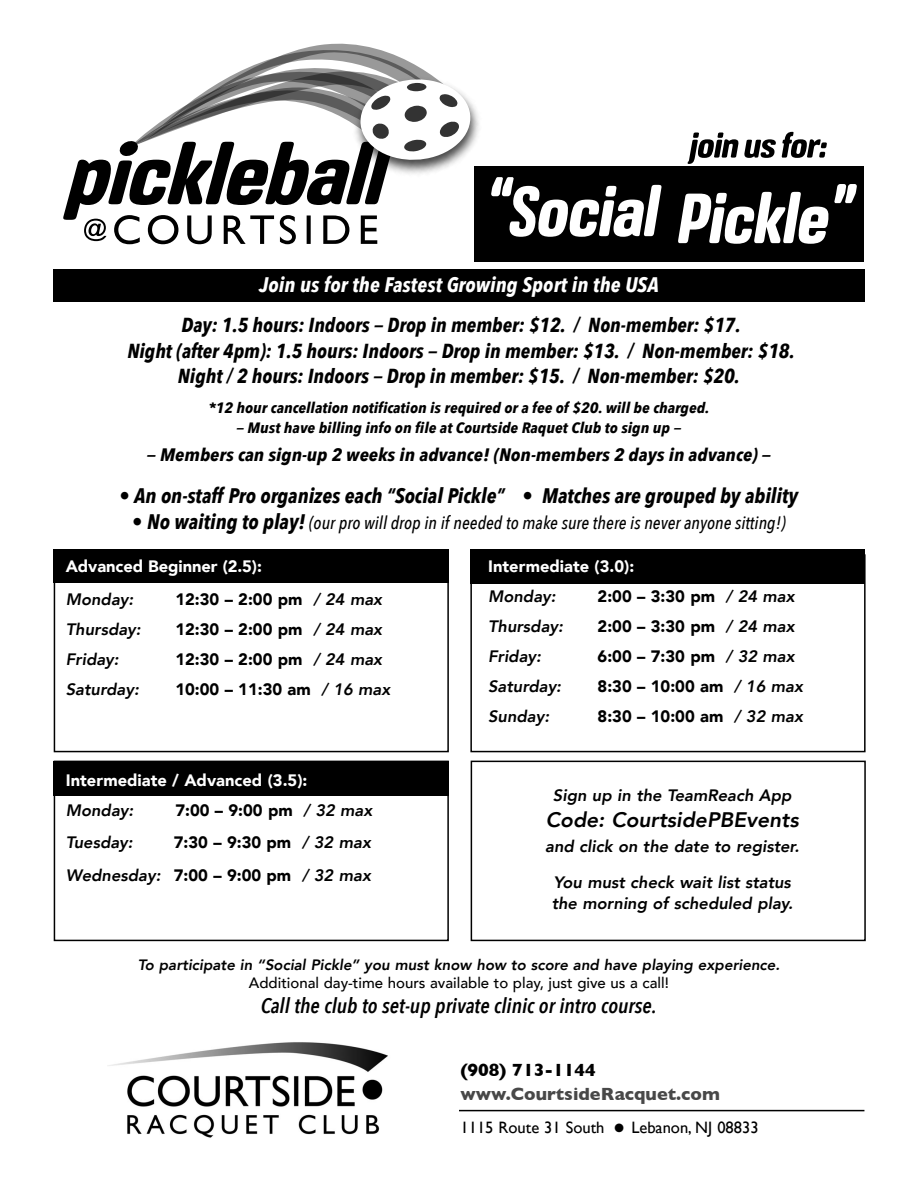
<style>
.page{position:relative;width:918px;height:1188px;background:#fff}
.page>*{position:absolute;margin:0;border:0;box-sizing:border-box;transform-origin:0 0}
.t1{font:italic 700 21px "Avenir Next Condensed";color:#000}
.t2{font:italic 600 21px "Avenir Next Condensed";color:#000}
.t3{font:italic 700 21px "Avenir Next Condensed";letter-spacing:.005em;color:#fff}
.t4{font:italic 800 21px "Avenir";color:#000}
.t5{font:italic 700 20.25px "Avenir Next Condensed";color:#000}
.t6{font:italic 500 18px "Avenir Next Condensed";color:#000}
.t7{font:italic 700 18px "Avenir Next Condensed";color:#000;scale:1.1 1}
.t8{font:700 18px "Gill Sans";color:#484848}
.t9{font:700 18px "Gill Sans";color:#000}
.t10{font:italic 800 16.5px/21px "Avenir";color:#000}
.t11{font:900 16.5px "Avenir";color:#000}
.t12{font:900 16.5px "Avenir";color:#fff}
.t13{font:16.5px "Gill Sans";color:#000}
.t14{font:italic 700 15px "Avenir Next Condensed";color:#000;scale:1.1 1}
.t15{font:italic 800 15px "Avenir";color:#000}
.t16{font:500 15px "Avenir";color:#000}
.s1{font-weight:700;font-size:21px}
.s2{font-weight:800;font-style:italic}
.s3{font-weight:900;font-style:normal}
</style>
<div class="page">
<div style="left:475px;top:166px;width:389px;height:96px;background:#000"></div>
<img style="left:108px;top:1042px;width:280px;height:96px">
<hr style="left:459px;top:1110px;width:405px;height:1px;background:#000">
<svg style="left:63px;top:43px;width:413px;height:201px"></svg>
<svg style="left:678px;top:184px;width:179px;height:60px"></svg>
<svg style="left:491px;top:177px;width:171px;height:60px"></svg>
<svg style="left:688px;top:132px;width:139px;height:32px"></svg>
<div style="left:54px;top:549px;width:395px;height:33px;background:#000"></div>
<div style="left:470px;top:549px;width:395px;height:34px;background:#000"></div>
<div style="left:54px;top:762px;width:395px;height:34px;background:#000"></div>
<div style="left:54px;top:554px;width:395px;height:198px;border:2px solid #000"></div>
<div style="left:54px;top:761px;width:395px;height:180px;border:2px solid #000"></div>
<div style="left:471px;top:761px;width:395px;height:180px;border:2px solid #000"></div>
<div style="left:470px;top:554px;width:396px;height:198px;border:2px solid #000"></div>
<div style="left:53px;top:270px;width:812px;height:32px;background:#000"></div>
<p class="t3" style="left:259px;top:271px;width:401px">Join us for the Fastest Growing Sport in the USA</p>
<p class="t5" style="left:182px;top:312px;width:561px">Day: 1.5 hours: Indoors — Drop in member: $12. / Non-member: $17.</p>
<p class="t5" style="left:127px;top:338px;width:669px">Night (after 4pm): 1.5 hours: Indoors — Drop in member: $13. / Non-member: $18.</p>
<p class="t5" style="left:178px;top:363px;width:564px">Night / 2 hours: Indoors — Drop in member: $15. / Non-member: $20.</p>
<p class="t14" style="left:208px;top:398px;width:457px">*12 hour cancellation notification is required or a fee of $20. will be charged.</p>
<p class="t14" style="left:237px;top:418px;width:406px">— Must have billing info on file at Courtside Raquet Club to sign up —</p>
<p class="t7" style="left:147px;top:443px;width:569px">— Members can sign-up 2 weeks in advance! (Non-members 2 days in advance) —</p>
<p class="t1" style="left:120px;top:482px;width:680px">• An on-staff Pro organizes each “Social Pickle” • Matches are grouped by ability</p>
<p class="t6" style="left:132px;top:511px;width:655px"><span class="s1">• No waiting to play!</span> (our pro will drop in if needed to make sure there is never anyone sitting!)</p>
<p class="t12" style="left:66px;top:556px;width:198px">Advanced Beginner (2.5):</p>
<p class="t10" style="left:66px;top:590px;width:69px">Monday:</p>
<p class="t11" style="left:175px;top:589px;width:208px">12:30 – 2:00 pm <span class="s2">/ 24 max</span></p>
<p class="t10" style="left:66px;top:620px;width:76px">Thursday:</p>
<p class="t11" style="left:175px;top:619px;width:208px">12:30 – 2:00 pm <span class="s2">/ 24 max</span></p>
<p class="t10" style="left:66px;top:650px;width:54px">Friday:</p>
<p class="t11" style="left:175px;top:649px;width:208px">12:30 – 2:00 pm <span class="s2">/ 24 max</span></p>
<p class="t10" style="left:66px;top:680px;width:75px">Saturday:</p>
<p class="t11" style="left:175px;top:679px;width:217px">10:00 – 11:30 am <span class="s2">/ 16 max</span></p>
<p class="t12" style="left:66px;top:770px;width:243px">Intermediate / Advanced (3.5):</p>
<p class="t10" style="left:66px;top:801px;width:69px">Monday:</p>
<p class="t11" style="left:175px;top:800px;width:199px">7:00 – 9:00 pm <span class="s2">/ 32 max</span></p>
<p class="t10" style="left:66px;top:832px;width:68px">Tuesday:</p>
<p class="t11" style="left:174px;top:831px;width:199px">7:30 – 9:30 pm <span class="s2">/ 32 max</span></p>
<p class="t10" style="left:66px;top:865px;width:307px">Wednesday: <span class="s3">7:00 – 9:00 pm</span> / 32 max</p>
<p class="t12" style="left:488px;top:556px;width:148px">Intermediate (3.0):</p>
<p class="t10" style="left:488px;top:587px;width:69px">Monday:</p>
<p class="t11" style="left:598px;top:586px;width:199px">2:00 – 3:30 pm <span class="s2">/ 24 max</span></p>
<p class="t10" style="left:488px;top:617px;width:76px">Thursday:</p>
<p class="t11" style="left:598px;top:616px;width:199px">2:00 – 3:30 pm <span class="s2">/ 24 max</span></p>
<p class="t10" style="left:488px;top:647px;width:54px">Friday:</p>
<p class="t11" style="left:598px;top:646px;width:199px">6:00 – 7:30 pm <span class="s2">/ 32 max</span></p>
<p class="t10" style="left:488px;top:677px;width:75px">Saturday:</p>
<p class="t11" style="left:598px;top:676px;width:207px">8:30 – 10:00 am <span class="s2">/ 16 max</span></p>
<p class="t10" style="left:488px;top:707px;width:63px">Sunday:</p>
<p class="t11" style="left:598px;top:706px;width:207px">8:30 – 10:00 am <span class="s2">/ 32 max</span></p>
<p class="t10" style="left:553px;top:786px;width:240px">Sign up in the TeamReach App</p>
<p class="t4" style="left:546px;top:806px;width:254px">Code: CourtsidePBEvents</p>
<p class="t10" style="left:545px;top:837px;width:256px">and click on the date to register.</p>
<p class="t10" style="left:552px;top:873px;width:243px">You must check wait list status the morning of scheduled play.</p>
<p class="t15" style="left:138px;top:955px;width:644px">To participate in “Social Pickle” you must know how to score and have playing experience.</p>
<p class="t16" style="left:249px;top:973px;width:422px">Additional day-time hours available to play, just give us a call!</p>
<p class="t2" style="left:261px;top:992px;width:398px">Call the club to set-up private clinic or intro course.</p>
<p class="t9" style="left:460px;top:1060px;width:137px">(908) 713-1144</p>
<p class="t8" style="left:460px;top:1084px;width:261px">www.CourtsideRacquet.com</p>
<p class="t13" style="left:460px;top:1118px;width:300px">1115 Route 31 South ● Lebanon, NJ 08833</p>
</div>
